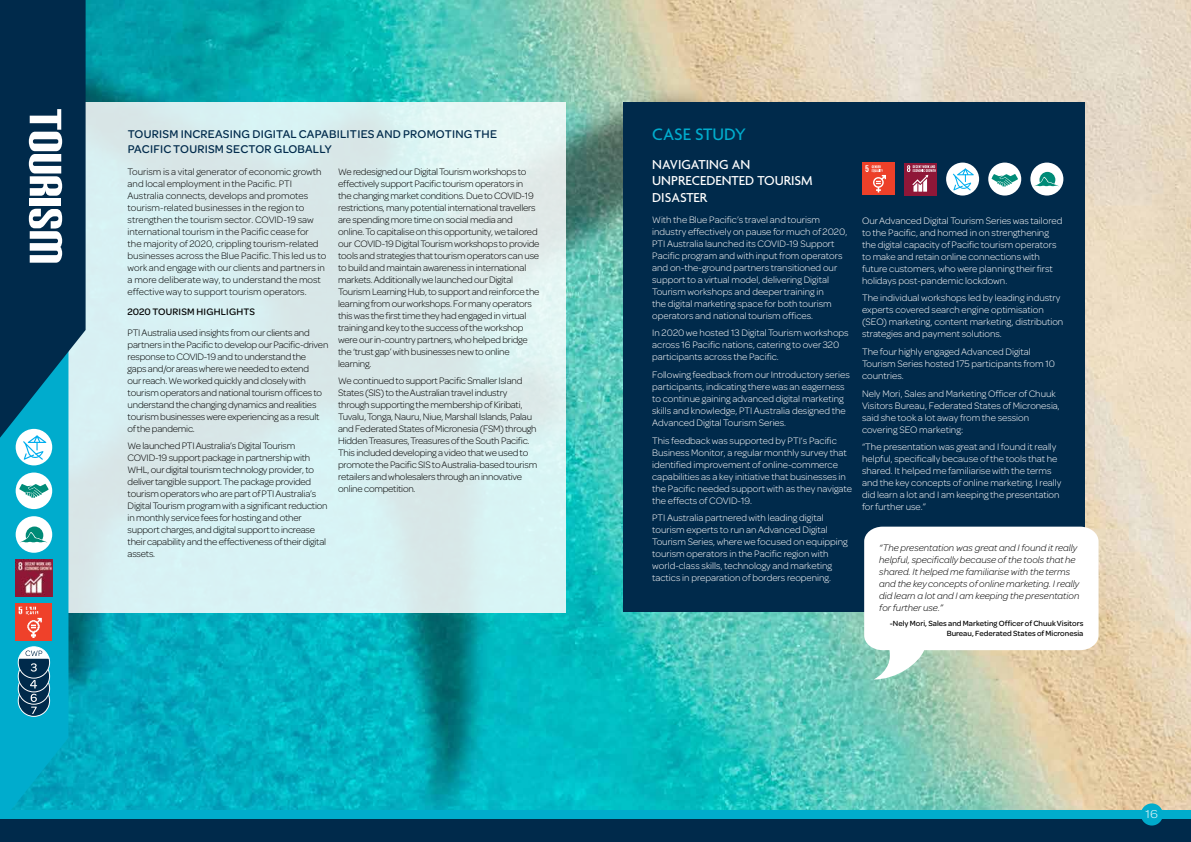
<style>
.page{position:relative;width:1191px;height:842px;background:#fff}
.page>*{position:absolute;margin:0;border:0;box-sizing:border-box;transform-origin:0 0}
.t1{font:500 18px "Agenda";color:#00accd}
.t2{font:500 14px/16.8px "Agenda";color:#fff}
.t3{font:300 12.2px "Omnes";color:#fff;scale:1.13 1}
.t4{font:500 12px/14.4px "Omnes";letter-spacing:.02em;color:#002a4b}
.t5{font:300 10px/12px "Omnes";color:#fff}
.t6{font:300 10px/12px "Omnes";letter-spacing:-.02em;color:#000}
.t7{font:300 10px/12px "Omnes";color:#000}
.t8{font:italic 300 10px/12px "Omnes";color:#000}
.t9{font:500 10px "Omnes";letter-spacing:.02em;color:#000}
.t10{font:500 8px/9.6px "Omnes";color:#000;text-align:right}
</style>
<div class="page">
<img style="left:86px;top:0;width:1105px;height:810px">
<div style="left:18px;top:102px;width:548px;height:510px;background:#d8edee"></div>
<svg style="left:0;top:0;width:86px;height:810px;background:#2d7790"></svg>
<div style="left:622px;top:102px;width:462px;height:510px;background:#002a4b"></div>
<svg style="left:864px;top:527px;width:234px;height:152px"></svg>
<div style="left:862px;top:163px;width:32px;height:32px;background:#ed4029"></div>
<svg style="left:865px;top:165px;width:21px;height:27px"></svg>
<div style="left:904px;top:163px;width:33px;height:33px;background:#8f1738"></div>
<svg style="left:907px;top:165px;width:28px;height:27px"></svg>
<div style="left:946px;top:163px;width:33px;height:33px;background:#fff;border-radius:50%"></div>
<svg style="left:953px;top:168px;width:20px;height:22px"></svg>
<div style="left:988px;top:163px;width:33px;height:33px;background:#fff;border-radius:50%"></div>
<svg style="left:991px;top:174px;width:27px;height:13px"></svg>
<div style="left:1030px;top:163px;width:33px;height:33px;background:#fff;border-radius:50%"></div>
<svg style="left:1034px;top:172px;width:25px;height:14px"></svg>
<div style="left:0;top:816px;width:1191px;height:26px;background:#002a4b"></div>
<div style="left:0;top:810px;width:1191px;height:9px;background:#00accd"></div>
<div style="left:1140px;top:803px;width:22px;height:22px;background:#00accd;border-radius:50%"></div>
<p class="t4" style="left:128px;top:126px;width:371px">TOURISM INCREASING DIGITAL CAPABILITIES AND PROMOTING THE<br>PACIFIC TOURISM SECTOR GLOBALLY</p>
<h1 class="t1" style="left:652px;top:125px;width:95px">CASE STUDY</h1>
<h2 class="t2" style="left:652px;top:157px;width:162px">NAVIGATING AN<br>UNPRECEDENTED TOURISM<br>DISASTER</h2>
<p class="t5" style="left:652px;top:213px;width:197px">With the Blue Pacific’s travel and tourism industry effectively on pause for much of 2020, PTI Australia launched its COVID-19 Support Pacific program and with input from operators and on-the-ground partners transitioned our support to a virtual model, delivering Digital Tourism workshops and deeper training in<br>the digital marketing space for both tourism operators and national tourism offices.</p>
<p class="t5" style="left:652px;top:326px;width:198px">In 2020 we hosted 13 Digital Tourism workshops across 16 Pacific nations, catering to over 320 participants across the Pacific.</p>
<p class="t5" style="left:652px;top:368px;width:199px">Following feedback from our Introductory series participants, indicating there was an eagerness to continue gaining advanced digital marketing skills and knowledge, PTI Australia designed the Advanced Digital Tourism Series.</p>
<p class="t5" style="left:652px;top:434px;width:201px">This feedback was supported by PTI’s Pacific Business Monitor, a regular monthly survey that identified improvement of online-commerce capabilities as a key initiative that businesses in the Pacific needed support with as they navigate the effects of COVID-19.</p>
<p class="t5" style="left:652px;top:511px;width:197px">PTI Australia partnered with leading digital tourism experts to run an Advanced Digital Tourism Series, where we focused on equipping tourism operators in the Pacific region with world-class skills, technology and marketing tactics in preparation of borders reopening.</p>
<p class="t7" style="left:128px;top:165px;width:200px">Tourism is a vital generator of economic growth and local employment in the Pacific. PTI Australia connects, develops and promotes tourism-related businesses in the region to strengthen the tourism sector. COVID-19 saw international tourism in the Pacific cease for<br>the majority of 2020, crippling tourism-related businesses across the Blue Pacific. This led us to work and engage with our clients and partners in a more deliberate way, to understand the most effective way to support tourism operators.</p>
<p class="t9" style="left:128px;top:305px;width:129px">2020 TOURISM HIGHLIGHTS</p>
<p class="t6" style="left:128px;top:326px;width:202px">PTI Australia used insights from our clients and partners in the Pacific to develop our Pacific-driven response to COVID-19 and to understand the<br>gaps and/or areas where we needed to extend<br>our reach. We worked quickly and closely with tourism operators and national tourism offices to understand the changing dynamics and realities tourism businesses were experiencing as a result of the pandemic.</p>
<p class="t6" style="left:128px;top:439px;width:201px">We launched PTI Australia’s Digital Tourism COVID-19 support package in partnership with WHL, our digital tourism technology provider, to deliver tangible support. The package provided tourism operators who are part of PTI Australia’s Digital Tourism program with a significant reduction in monthly service fees for hosting and other support charges, and digital support to increase their capability and the effectiveness of their digital assets.</p>
<p class="t6" style="left:338px;top:165px;width:203px">We redesigned our Digital Tourism workshops to effectively support Pacific tourism operators in<br>the changing market conditions. Due to COVID-19 restrictions, many potential international travellers are spending more time on social media and online. To capitalise on this opportunity, we tailored our COVID-19 Digital Tourism workshops to provide tools and strategies that tourism operators can use to build and maintain awareness in international markets. Additionally we launched our Digital Tourism Learning Hub, to support and reinforce the learning from our workshops. For many operators this was the first time they had engaged in virtual training and key to the success of the workshop were our in-country partners, who helped bridge the ‘trust gap’ with businesses new to online learning.</p>
<p class="t6" style="left:338px;top:374px;width:200px">We continued to support Pacific Smaller Island States (SIS) to the Australian travel industry through supporting the membership of Kiribati, Tuvalu, Tonga, Nauru, Niue, Marshall Islands, Palau and Federated States of Micronesia (FSM) through Hidden Treasures, Treasures of the South Pacific.<br>This included developing a video that we used to promote the Pacific SIS to Australia-based tourism retailers and wholesalers through an innovative online competition.</p>
<p class="t5" style="left:862px;top:214px;width:202px">Our Advanced Digital Tourism Series was tailored to the Pacific, and homed in on strengthening the digital capacity of Pacific tourism operators to make and retain online connections with future customers, who were planning their first holidays post-pandemic lockdown.</p>
<p class="t5" style="left:862px;top:291px;width:203px">The individual workshops led by leading industry experts covered search engine optimisation (SEO) marketing, content marketing, distribution strategies and payment solutions.</p>
<p class="t5" style="left:862px;top:345px;width:194px">The four highly engaged Advanced Digital<br>Tourism Series hosted 175 participants from 10 countries.</p>
<p class="t5" style="left:862px;top:387px;width:199px">Nely Mori, Sales and Marketing Officer of Chuuk Visitors Bureau, Federated States of Micronesia, said she took a lot away from the session covering SEO marketing:</p>
<p class="t5" style="left:862px;top:440px;width:201px">“The presentation was great and I found it really helpful, specifically because of the tools that he shared. It helped me familiarise with the terms and the key concepts of online marketing. I really did learn a lot and I am keeping the presentation for further use.”</p>
<p class="t8" style="left:879px;top:541px;width:202px">“The presentation was great and I found it really helpful, specifically because of the tools that he shared. It helped me familiarise with the terms and the key concepts of online marketing. I really did learn a lot and I am keeping the presentation for further use.”</p>
<p class="t10" style="left:889px;top:618px;width:195px">-Nely Mori, Sales and Marketing Officer of Chuuk Visitors<br>Bureau, Federated States of Micronesia</p>
<p class="t3" style="left:1145px;top:805px;width:13px">16</p>
</div>
